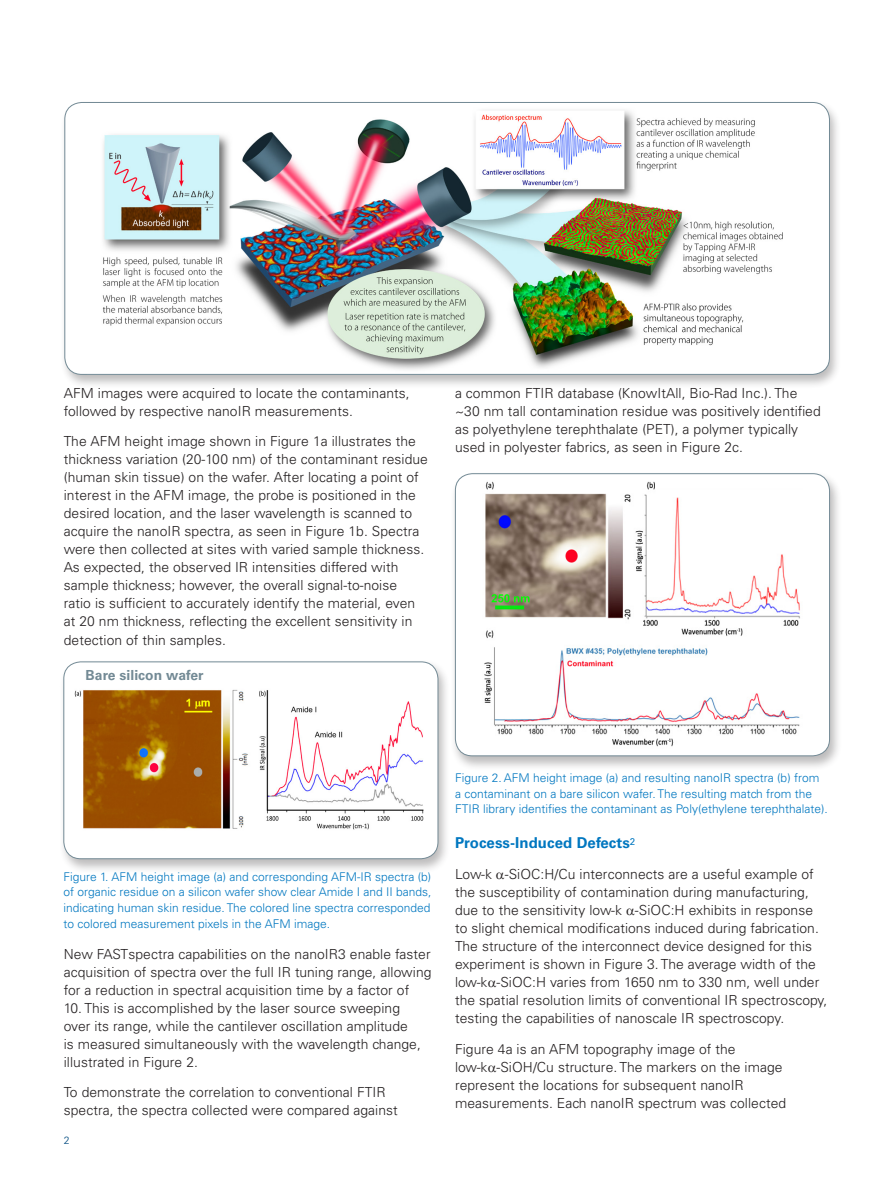
<style>
.page{position:relative;width:893px;height:1187px;background:#fff}
.page>*{position:absolute;margin:0;border:0;box-sizing:border-box;transform-origin:0 0}
.Subhead{font:700 15px "Univers LT Std";letter-spacing:.005em;color:#0077c0}
.Body_Copy{font:300 13.8px/18px "Univers LT Std";letter-spacing:.005em;color:#231f20}
.Headline{font:700 13.8px "Univers LT Std";letter-spacing:.005em;color:#738a95}
.captions{font:300 12px/15.8px "Univers LT Std";color:#0077c0}
.t1{font:300 10.5px "Univers LT Std";color:#004a7f}
</style>
<div class="page">
<div style="left:60px;top:100px;width:782px;height:289px;background:#231f20;opacity:.3"></div>
<div style="left:65px;top:102px;width:764px;height:272px;background:#fff;border-radius:17px"></div>
<img style="left:102px;top:110px;width:681px;height:260px">
<div style="left:450px;top:471px;width:392px;height:299px;background:#231f20;opacity:.3"></div>
<div style="left:455px;top:473px;width:374px;height:282px;background:#fff;border-radius:17px"></div>
<img style="left:484px;top:481px;width:316px;height:266px">
<div style="left:455px;top:473px;width:375px;height:283px;border:1px solid #738a95;border-radius:17px"></div>
<div style="left:59px;top:659px;width:391px;height:214px;background:#231f20;opacity:.3"></div>
<div style="left:64px;top:661px;width:374px;height:197px;background:#fff;border-radius:17px"></div>
<img style="left:74px;top:689px;width:349px;height:141px">
<div style="left:63px;top:661px;width:375px;height:198px;border:1px solid #738a95;border-radius:17px"></div>
<p class="Body_Copy" style="left:64px;top:383px;width:347px">AFM images were acquired to locate the contaminants, followed by respective nanoIR measurements.</p>
<p class="Body_Copy" style="left:64px;top:432px;width:366px">The AFM height image shown in Figure 1a illustrates the thickness variation (20-100 nm) of the contaminant residue (human skin tissue) on the wafer. After locating a point of interest in the AFM image, the probe is positioned in the desired location, and the laser wavelength is scanned to acquire the nanoIR spectra, as seen in Figure 1b. Spectra were then collected at sites with varied sample thickness.<br>As expected, the observed IR intensities differed with sample thickness; however, the overall signal-to-noise<br>ratio is sufficient to accurately identify the material, even at 20 nm thickness, reflecting the excellent sensitivity in detection of thin samples.</p>
<p class="Headline" style="left:86px;top:666px;width:119px">Bare silicon wafer</p>
<p class="Body_Copy" style="left:455px;top:383px;width:367px">a common FTIR database (KnowItAll, Bio-Rad Inc.). The ~30 nm tall contamination residue was positively identified as polyethylene terephthalate (PET), a polymer typically used in polyester fabrics, as seen in Figure 2c.</p>
<p class="captions" style="left:63px;top:868px;width:370px;text-align:justify">Figure 1. AFM height image (a) and corresponding AFM-IR spectra (b) of organic residue on a silicon wafer show clear Amide I and II bands, indicating human skin residue. The colored line spectra corresponded to colored measurement pixels in the AFM image.</p>
<p class="Body_Copy" style="left:64px;top:944px;width:369px;text-align:justify">New FASTspectra capabilities on the nanoIR3 enable faster acquisition of spectra over the full IR tuning range, allowing for a reduction in spectral acquisition time by a factor of</p>
<p class="Body_Copy" style="left:64px;top:998px;width:359px">10. This is accomplished by the laser source sweeping over its range, while the cantilever oscillation amplitude is measured simultaneously with the wavelength change, illustrated in Figure 2.</p>
<p class="Body_Copy" style="left:64px;top:1083px;width:336px">To demonstrate the correlation to conventional FTIR spectra, the spectra collected were compared against</p>
<p class="t1" style="left:64px;top:1133px;width:7px">2</p>
<p class="captions" style="left:455px;top:769px;width:374px">Figure 2. AFM height image (a) and resulting nanoIR spectra (b) from a contaminant on a bare silicon wafer. The resulting match from the<br>FTIR library identifies the contaminant as Poly(ethylene terephthalate).</p>
<p class="Subhead" style="left:455px;top:834px;width:182px">Process-Induced Defects<sup>2</sup></p>
<p class="Body_Copy" style="left:455px;top:865px;width:374px">Low-k -SiOC:H/Cu interconnects are a useful example of the susceptibility of contamination during manufacturing, due to the sensitivity low-k -SiOC:H exhibits in response to slight chemical modifications induced during fabrication.<br>The structure of the interconnect device designed for this experiment is shown in Figure 3. The average width of the low-k -SiOC:H varies from 1650 nm to 330 nm, well under the spatial resolution limits of conventional IR spectroscopy, testing the capabilities of nanoscale IR spectroscopy.</p>
<p class="Body_Copy" style="left:455px;top:1040px;width:333px">Figure 4a is an AFM topography image of the<br>low-k -SiOH/Cu structure. The markers on the image represent the locations for subsequent nanoIR measurements. Each nanoIR spectrum was collected</p>
</div>
